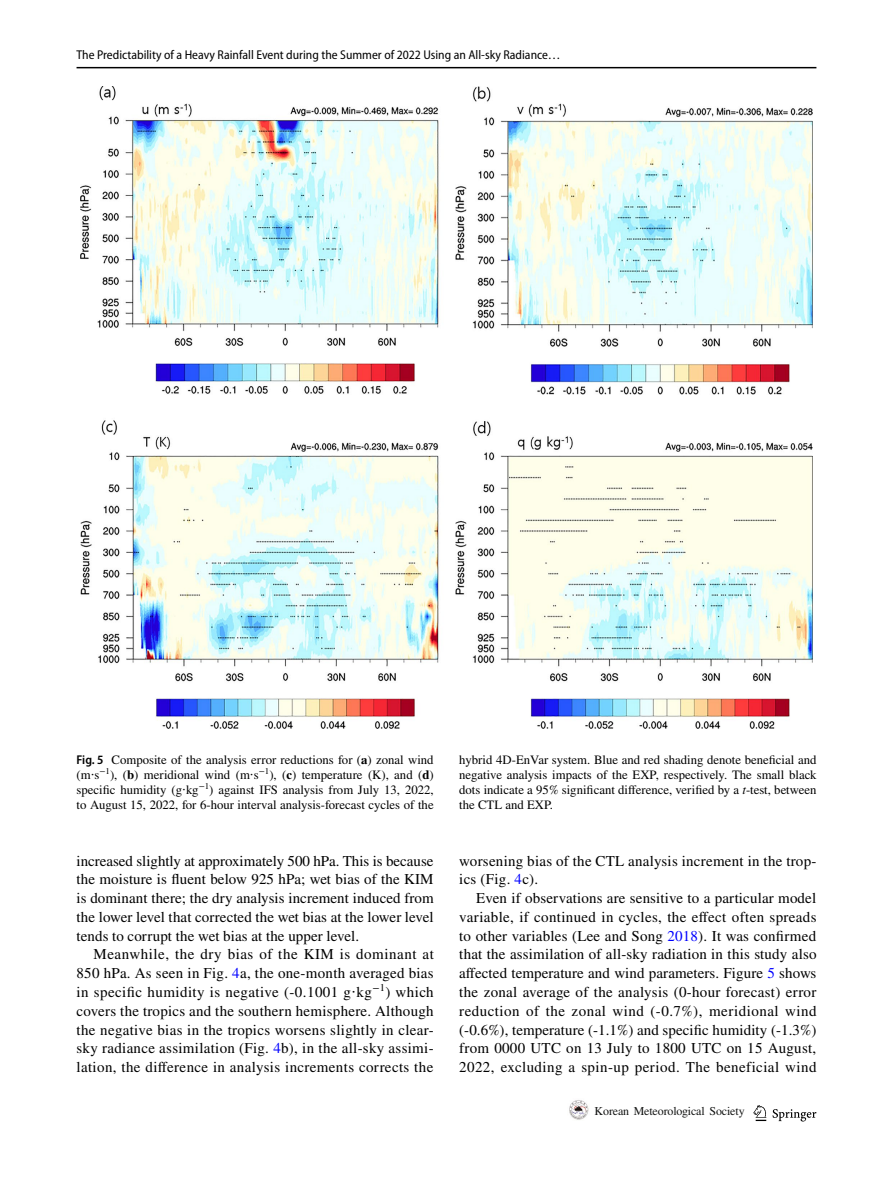
<style>
.page{position:relative;width:893px;height:1187px;background:#fff}
.page>*{position:absolute;margin:0;border:0;box-sizing:border-box;transform-origin:0 0}
.t1{font:15px/18.8px "STIX";letter-spacing:.02em;color:#000;text-align:justify}
.t2{font:12.75px/15px "STIX";color:#000;text-align:justify}
.t3{font:12.75px "Myriad Pro Semi Cn 3";color:#000}
.t4{font:12px "Times Roman 3";letter-spacing:-.015em;color:#131413}
.s1{font-family:"Myriad Pro";font-weight:600;font-stretch:semi-condensed}
.s2{font-weight:700}
.s3{font-family:"Code 2000"}
.s4{font-style:italic}
.s5{color:#00f}
</style>
<div class="page">
<hr style="left:77px;top:67px;width:739px;height:1px;background:#000">
<svg style="left:753px;top:1105px;width:13px;height:15px"></svg>
<svg style="left:773px;top:1109px;width:43px;height:12px"></svg>
<img style="left:569px;top:1100px;width:20px;height:20px">
<img style="left:81px;top:87px;width:731px;height:642px">
<p class="t3" style="left:77px;top:48px;width:486px">The Predictability of a Heavy Rainfall Event during the Summer of 2022 Using an All-sky Radiance…</p>
<p class="t2" style="left:77px;top:753px;width:359px"><span class="s1">Fig. 5</span> Composite of the analysis error reductions for (<span class="s2">a</span>) zonal wind (m<span class="s3">⋅</span>s<sup>−1</sup>), (<span class="s2">b</span>) meridional wind (m<span class="s3">⋅</span>s<sup>−1</sup>), (<span class="s2">c</span>) temperature (K), and (<span class="s2">d</span>) specific humidity (g<span class="s3">⋅</span>kg<sup>−1</sup>) against IFS analysis from July 13, 2022, to August 15, 2022, for 6-hour interval analysis-forecast cycles of the</p>
<p class="t2" style="left:459px;top:753px;width:359px">hybrid 4D-EnVar system. Blue and red shading denote beneficial and negative analysis impacts of the EXP, respectively. The small black dots indicate a 95% significant difference, verified by a <span class="s4">t</span>-test, between the CTL and EXP.</p>
<p class="t1" style="left:77px;top:852px;width:359px">increased slightly at approximately 500 hPa. This is because the moisture is fluent below 925 hPa; wet bias of the KIM is dominant there; the dry analysis increment induced from the lower level that corrected the wet bias at the lower level tends to corrupt the wet bias at the upper level.</p>
<p class="t1" style="left:77px;top:946px;width:359px;text-indent:17px">Meanwhile, the dry bias of the KIM is dominant at 850 hPa. As seen in Fig. <span class="s5">4</span>a, the one-month averaged bias in specific humidity is negative (-0.1001 g<span class="s3">⋅</span>kg<sup>−1</sup>) which covers the tropics and the southern hemisphere. Although the negative bias in the tropics worsens slightly in clear&shy;sky radiance assimilation (Fig. <span class="s5">4</span>b), in the all-sky assimi&shy;lation, the difference in analysis increments corrects the</p>
<p class="t1" style="left:459px;top:852px;width:359px">worsening bias of the CTL analysis increment in the trop&shy;ics (Fig. <span class="s5">4</span>c).</p>
<p class="t1" style="left:459px;top:889px;width:359px;text-indent:17px">Even if observations are sensitive to a particular model variable, if continued in cycles, the effect often spreads to other variables (Lee and Song <span class="s5">2018</span>). It was confirmed that the assimilation of all-sky radiation in this study also affected temperature and wind parameters. Figure <span class="s5">5</span> shows the zonal average of the analysis (0-hour forecast) error reduction of the zonal wind (-0.7%), meridional wind (-0.6%), temperature (-1.1%) and specific humidity (-1.3%) from 0000 UTC on 13 July to 1800 UTC on 15 August, 2022, excluding a spin-up period. The beneficial wind</p>
<p class="t4" style="left:595px;top:1103px;width:152px">Korean Meteorological Society</p>
</div>
